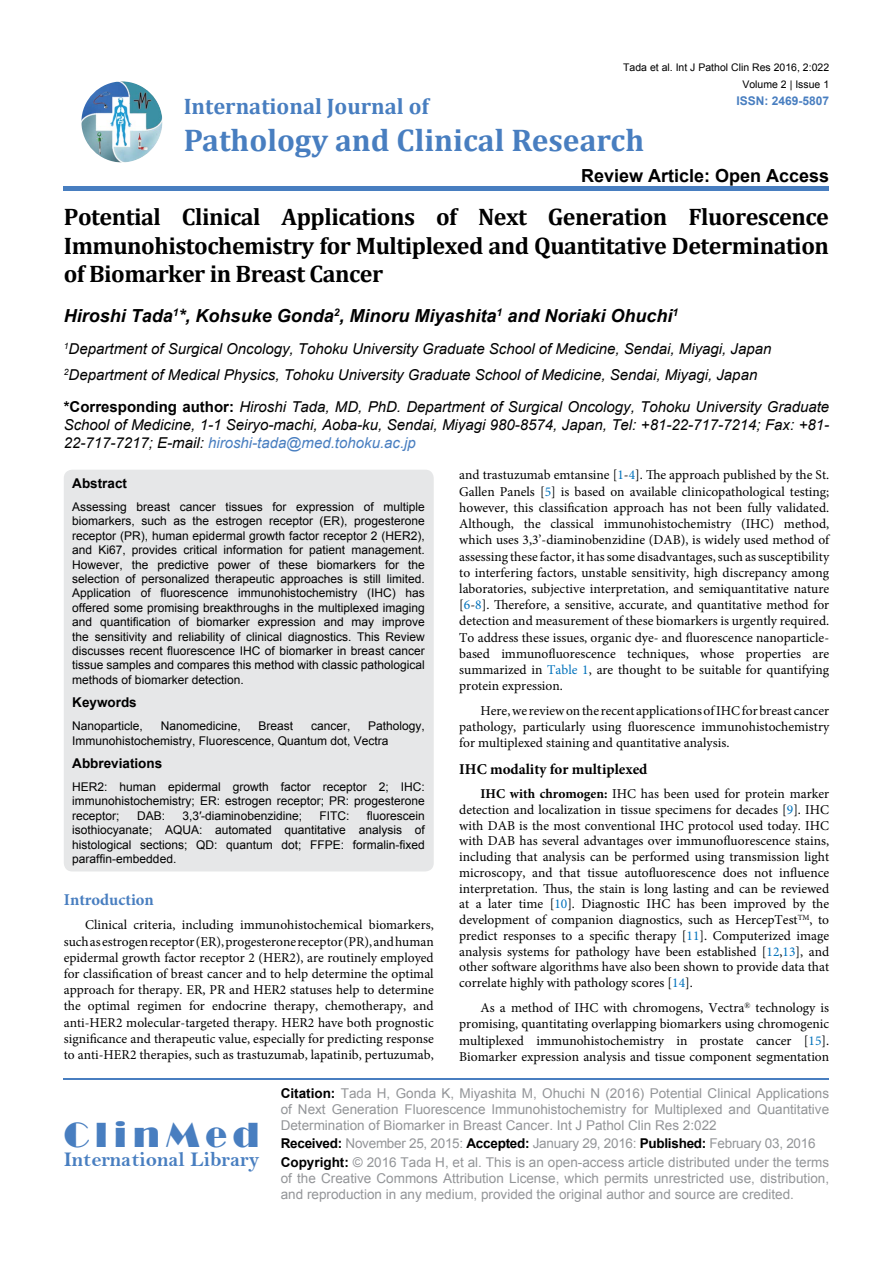
<style>
.page{position:relative;width:893px;height:1263px;background:#fff}
.page>*{position:absolute;margin:0;border:0;box-sizing:border-box;transform-origin:0 0}
.t1{font:36px "Broadway";letter-spacing:.16em;color:#487ec0}
.t2{font:700 31.5px "Cambria";color:#487ec0}
.t3{font:700 24px/28.8px "Cambria";letter-spacing:-.02em;color:#000;text-align:justify}
.t4{font:700 22.5px "Cambria";color:#487ec0}
.t5{font:21px "Bell MT Bold";color:#487ec0}
.t6{font:italic 700 18px "Arial";color:#000}
.t7{font:700 18px "Arial";color:#000}
.t8{font:700 16.5px "Minion Pro";color:#487ec0}
.t9{font:italic 15px/18px "Arial";color:#000}
.t10{font:700 15px "Minion Pro";color:#000}
.t11{font:13.5px/16.2px "Minion Pro";color:#000;text-align:justify}
.t12{font:13.5px/16.2px "Arial";color:#939598}
.t13{font:700 13.5px "Arial";color:#000}
.t14{font:12px/14.4px "Arial";color:#000;text-align:justify}
.t15{font:700 12px "Arial";color:#487ec0}
.t16{font:10.5px "Arial";color:#000}
.s1{font-weight:700;font-style:normal}
.s2{color:#487ec0}
.s3{color:#0072bc}
.s4{font-weight:700}
.s5{font-weight:700;color:#000}
</style>
<div class="page">
<img style="left:81px;top:81px;width:81px;height:81px;border-radius:41px">
<div style="left:64px;top:186px;width:765px;height:5px;background:#487ec0"></div>
<hr style="left:64px;top:1078px;width:765px;height:1px;background:#487ec0">
<div style="left:64px;top:470px;width:370px;height:401px;background:#e6e7e8;border-radius:9px"></div>
<p class="t16" style="left:623px;top:61px;width:208px">Tada et al. Int J Pathol Clin Res 2016, 2:022</p>
<p class="t15" style="left:736px;top:92px;width:94px">ISSN: 2469-5807</p>
<p class="t16" style="left:742px;top:77px;width:88px">Volume 2 | Issue 1</p>
<h3 class="t4" style="left:184px;top:90px;width:247px">International Journal of</h3>
<h2 class="t2" style="left:184px;top:118px;width:462px">Pathology and Clinical Research</h2>
<h3 class="t7" style="left:581px;top:163px;width:250px">Review Article: Open Access</h3>
<h3 class="t3" style="left:64px;top:201px;width:767px">Potential Clinical Applications of Next Generation Fluorescence Immunohistochemistry for Multiplexed and Quantitative Determination of Biomarker in Breast Cancer</h3>
<h3 class="t6" style="left:64px;top:303px;width:616px">Hiroshi Tada<sup>1</sup>*, Kohsuke Gonda<sup>2</sup>, Minoru Miyashita<sup>1</sup> and Noriaki Ohuchi<sup>1</sup></h3>
<p class="t9" style="left:64px;top:335px;width:709px;line-height:26.5px"><sup>1</sup>Department of Surgical Oncology, Tohoku University Graduate School of Medicine, Sendai, Miyagi, Japan<br><sup>2</sup>Department of Medical Physics, Tohoku University Graduate School of Medicine, Sendai, Miyagi, Japan</p>
<p class="t9" style="left:64px;top:398px;width:767px;text-align:justify"><span class="s1">*Corresponding author:</span> Hiroshi Tada, MD, PhD. Department of Surgical Oncology, Tohoku University Graduate School of Medicine, 1-1 Seiryo-machi, Aoba-ku, Sendai, Miyagi 980-8574, Japan, Tel: +81-22-717-7214; Fax: +81- 22-717-7217; E-mail: <span class="s2">hiroshi-tada@med.tohoku.ac.jp</span></p>
<p class="t13" style="left:72px;top:474px;width:56px">Abstract</p>
<p class="t14" style="left:72px;top:499px;width:354px">Assessing breast cancer tissues for expression of multiple biomarkers, such as the estrogen receptor (ER), progesterone receptor (PR), human epidermal growth factor receptor 2 (HER2), and Ki67, provides critical information for patient management.<br>However, the predictive power of these biomarkers for the selection of personalized therapeutic approaches is still limited.<br>Application of fluorescence immunohistochemistry (IHC) has offered some promising breakthroughs in the multiplexed imaging and quantification of biomarker expression and may improve the sensitivity and reliability of clinical diagnostics. This Review discusses recent fluorescence IHC of biomarker in breast cancer tissue samples and compares this method with classic pathological methods of biomarker detection.</p>
<p class="t13" style="left:72px;top:693px;width:66px">Keywords</p>
<p class="t14" style="left:72px;top:719px;width:72px">Nanoparticle,</p>
<p class="t14" style="left:161px;top:719px;width:82px">Nanomedicine,</p>
<p class="t14" style="left:259px;top:719px;width:36px">Breast</p>
<p class="t14" style="left:311px;top:719px;width:41px">cancer,</p>
<p class="t11" style="left:459px;top:467px;width:371px">and trastuzumab emtansine [<span class="s3">1</span>-<span class="s3">4</span>]. The approach published by the St.<br>Gallen Panels [<span class="s3">5</span>] is based on available clinicopathological testing; however, this classification approach has not been fully validated.<br>Although, the classical immunohistochemistry (IHC) method, which uses 3,3’-diaminobenzidine (DAB), is widely used method of assessing these factor, it has some disadvantages, such as susceptibility to interfering factors, unstable sensitivity, high discrepancy among laboratories, subjective interpretation, and semiquantitative nature [<span class="s3">6</span>-<span class="s3">8</span>]. Therefore, a sensitive, accurate, and quantitative method for detection and measurement of these biomarkers is urgently required.<br>To address these issues, organic dye- and fluorescence nanoparticle&shy;based immunofluorescence techniques, whose properties are summarized in <span class="s3">Table 1</span>, are thought to be suitable for quantifying protein expression.</p>
<p class="t11" style="left:459px;top:702px;width:371px;text-indent:21px">Here, we review on the recent applications of IHC for breast cancer pathology, particularly using fluorescence immunohistochemistry for multiplexed staining and quantitative analysis.</p>
<p class="t10" style="left:459px;top:758px;width:190px">IHC modality for multiplexed</p>
<p class="t11" style="left:459px;top:786px;width:371px;line-height:15.8px;text-indent:21px"><span class="s4">IHC with chromogen:</span> IHC has been used for protein marker detection and localization in tissue specimens for decades [<span class="s3">9</span>]. IHC with DAB is the most conventional IHC protocol used today. IHC with DAB has several advantages over immunofluorescence stains, including that analysis can be performed using transmission light microscopy, and that tissue autofluorescence does not influence interpretation. Thus, the stain is long lasting and can be reviewed at a later time [<span class="s3">10</span>]. Diagnostic IHC has been improved by the development of companion diagnostics, such as HercepTest<sup>TM</sup>, to predict responses to a specific therapy [<span class="s3">11</span>]. Computerized image analysis systems for pathology have been established [<span class="s3">12</span>,<span class="s3">13</span>], and other software algorithms have also been shown to provide data that correlate highly with pathology scores [<span class="s3">14</span>].</p>
<p class="t11" style="left:459px;top:1000px;width:371px;text-indent:21px">As a method of IHC with chromogens, Vectra<sup>®</sup> technology is promising, quantitating overlapping biomarkers using chromogenic multiplexed immunohistochemistry in prostate cancer [<span class="s3">15</span>].<br>Biomarker expression analysis and tissue component segmentation</p>
<p class="t14" style="left:72px;top:719px;width:354px;text-indent:296px">Pathology,<br>Immunohistochemistry, Fluorescence, Quantum dot, Vectra</p>
<p class="t13" style="left:72px;top:754px;width:92px">Abbreviations</p>
<p class="t14" style="left:72px;top:779px;width:354px">HER2: human epidermal growth factor receptor 2; IHC: immunohistochemistry; ER: estrogen receptor; PR: progesterone receptor;</p>
<p class="t14" style="left:72px;top:808px;width:354px;text-indent:294px">fluorescein isothiocyanate; AQUA: automated quantitative analysis of histological sections; QD: quantum dot; FFPE: formalin-fixed paraffin-embedded.</p>
<p class="t14" style="left:137px;top:808px;width:30px">DAB:</p>
<p class="t14" style="left:182px;top:808px;width:121px">3,3′-diaminobenzidine;</p>
<p class="t14" style="left:319px;top:808px;width:31px">FITC:</p>
<p class="t8" style="left:64px;top:888px;width:92px">Introduction</p>
<p class="t11" style="left:64px;top:917px;width:371px;text-indent:21px">Clinical criteria, including immunohistochemical biomarkers, such as estrogen receptor (ER), progesterone receptor (PR), and human epidermal growth factor receptor 2 (HER2), are routinely employed for classification of breast cancer and to help determine the optimal approach for therapy. ER, PR and HER2 statuses help to determine the optimal regimen for endocrine therapy, chemotherapy, and anti-HER2 molecular-targeted therapy. HER2 have both prognostic significance and therapeutic value, especially for predicting response to anti-HER2 therapies, such as trastuzumab, lapatinib, pertuzumab,</p>
<h1 class="t1" style="left:64px;top:1113px;width:197px">ClinMed</h1>
<h3 class="t5" style="left:64px;top:1147px;width:197px">International Library</h3>
<p class="t12" style="left:281px;top:1085px;width:550px;text-align:justify"><span class="s5">Citation:</span> Tada H, Gonda K, Miyashita M, Ohuchi N (2016) Potential Clinical Applications of Next Generation Fluorescence Immunohistochemistry for Multiplexed and Quantitative Determination of Biomarker in Breast Cancer. Int J Pathol Clin Res 2:022</p>
<p class="t12" style="left:281px;top:1134px;width:550px;line-height:18.3px"><span class="s5">Received:</span> November 25, 2015: <span class="s5">Accepted:</span> January 29, 2016: <span class="s5">Published:</span> February 03, 2016<br><span class="s5">Copyright:</span> © 2016 Tada H, et al. This is an open-access article distributed under the terms</p>
<p class="t12" style="left:281px;top:1170px;width:550px">of the Creative Commons Attribution License, which permits unrestricted use, distribution, and reproduction in any medium, provided the original author and source are credited.</p>
</div>
